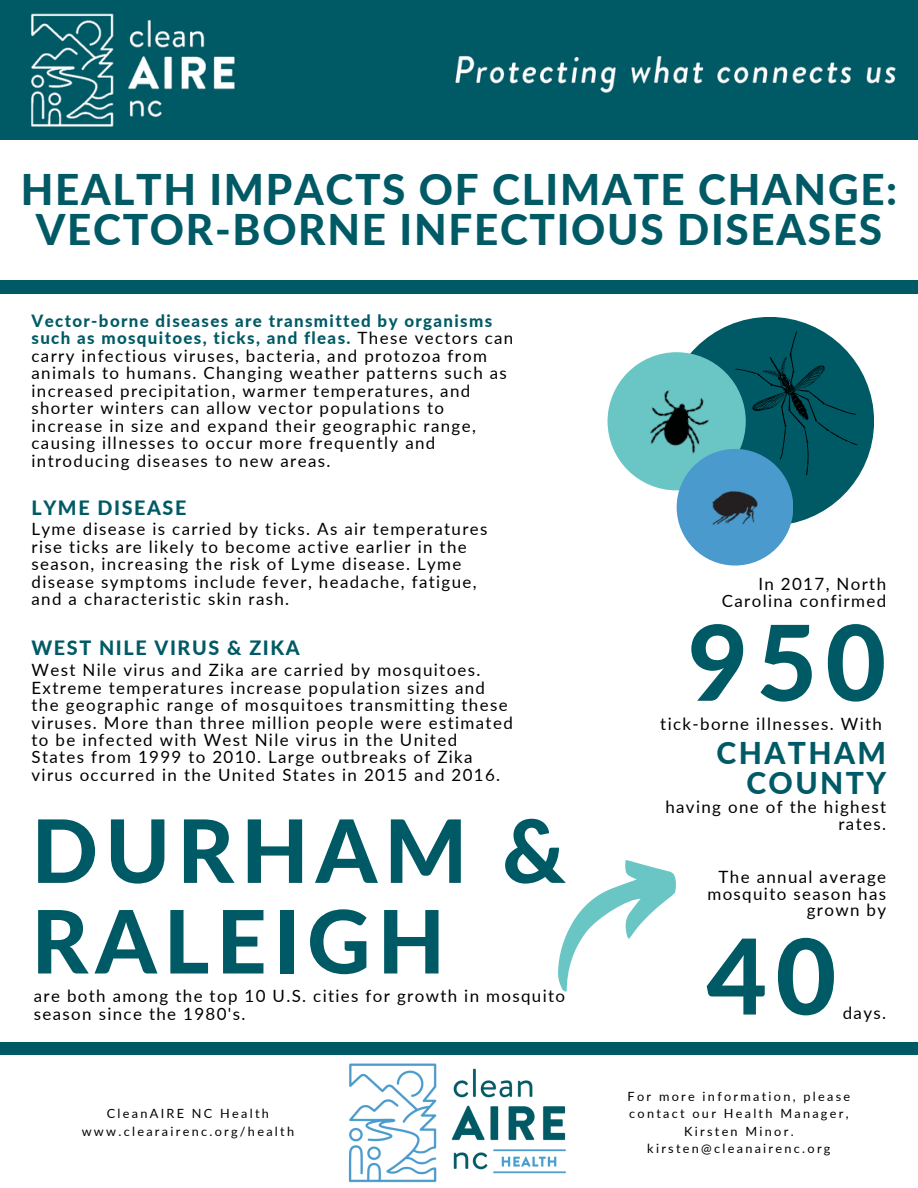
<style>
.page{position:relative;width:918px;height:1188px;background:#fff}
.page>*{position:absolute;margin:0;border:0;box-sizing:border-box;transform-origin:0 0}
.t1{font:800 104.55px "Lato";color:#005a65}
.t2{font:800 87.45px/90.6px "Lato";letter-spacing:.08em;color:#005a65}
.t3{font:800 42.3px/40.5px "Lato";letter-spacing:.04em;color:#005a65;text-align:center}
.t4{font:800 30px "Lato";letter-spacing:.08em;color:#005a65}
.t5{font:800 19.8px "Lato";letter-spacing:.08em;color:#005a65}
.t6{font:16.95px/17.5px "Lato";letter-spacing:.08em;color:#000}
.t7{font:12.75px/17.5px "Lato";letter-spacing:.18em;color:#000;text-align:center}
.s1{font-weight:800;color:#005a65}
</style>
<div class="page">
<div style="left:0;top:281px;width:479px;height:12px;background:#005a65"></div>
<div style="left:448px;top:281px;width:470px;height:12px;background:#005a65"></div>
<div style="left:0;top:1042px;width:478px;height:13px;background:#005a65"></div>
<div style="left:452px;top:1042px;width:466px;height:13px;background:#005a65"></div>
<div style="left:665px;top:317px;width:209px;height:209px;background:#005a65;border-radius:50%"></div>
<div style="left:608px;top:352px;width:138px;height:138px;background:#69c6c5;border-radius:50%"></div>
<div style="left:677px;top:449px;width:116px;height:117px;background:#4a9acd;border-radius:50%"></div>
<svg style="left:731px;top:327px;width:139px;height:157px"></svg>
<img style="left:622px;top:367px;width:109px;height:109px">
<img style="left:712px;top:491px;width:45px;height:34px">
<svg style="left:558px;top:860px;width:118px;height:132px"></svg>
<img style="left:348px;top:1063px;width:218px;height:120px">
<img style="left:0;top:0;width:918px;height:140px">
<p class="t3" style="left:21px;top:168px;width:878px">HEALTH IMPACTS OF CLIMATE CHANGE:<br>VECTOR-BORNE INFECTIOUS DISEASES</p>
<p class="t6" style="left:32px;top:311px;width:483px"><span class="s1">Vector-borne diseases are transmitted by organisms such as mosquitoes, ticks, and fleas.</span> These vectors can carry infectious viruses, bacteria, and protozoa from animals to humans. Changing weather patterns such as increased precipitation, warmer temperatures, and shorter winters can allow vector populations to increase in size and expand their geographic range, causing illnesses to occur more frequently and introducing diseases to new areas.</p>
<p class="t5" style="left:32px;top:495px;width:156px">LYME DISEASE</p>
<p class="t6" style="left:32px;top:520px;width:458px">Lyme disease is carried by ticks. As air temperatures rise ticks are likely to become active earlier in the season, increasing the risk of Lyme disease. Lyme disease symptoms include fever, headache, fatigue,</p>
<p class="t6" style="left:32px;top:590px;width:259px">and a characteristic skin rash.</p>
<p class="t5" style="left:32px;top:636px;width:270px">WEST NILE VIRUS &amp; ZIKA</p>
<p class="t6" style="left:32px;top:661px;width:483px">West Nile virus and Zika are carried by mosquitoes.<br>Extreme temperatures increase population sizes and the geographic range of mosquitoes transmitting these viruses. More than three million people were estimated to be infected with West Nile virus in the United States from 1999 to 2010. Large outbreaks of Zika virus occurred in the United States in 2015 and 2016.</p>
<p class="t2" style="left:32px;top:804px;width:536px">DURHAM &amp;<br>RALEIGH</p>
<p class="t6" style="left:34px;top:987px;width:533px">are both among the top 10 U.S. cities for growth in mosquito season since the 1980's.</p>
<p class="t7" style="left:107px;top:1104px;width:164px">CleanAIRE NC Health</p>
<p class="t7" style="left:82px;top:1122px;width:214px">www.clearairenc.org/health</p>
<p class="t6" style="left:758px;top:575px;width:129px">In 2017, North</p>
<p class="t6" style="left:722px;top:592px;width:166px">Carolina confirmed</p>
<p class="t1" style="left:687px;top:598px;width:200px">950</p>
<p class="t6" style="left:660px;top:715px;width:223px">tick-borne illnesses. With</p>
<p class="t4" style="left:717px;top:735px;width:171px">CHATHAM</p>
<p class="t4" style="left:746px;top:764px;width:141px">COUNTY</p>
<p class="t6" style="left:665px;top:798px;width:222px;line-height:16.6px;text-align:right">having one of the highest rates.</p>
<p class="t6" style="left:707px;top:868px;width:180px;line-height:16.6px;text-align:right">The annual average mosquito season has grown by</p>
<p class="t1" style="left:707px;top:911px;width:131px">40</p>
<p class="t6" style="left:843px;top:1004px;width:45px">days.</p>
<p class="t7" style="left:628px;top:1087px;width:224px">For more information, please contact our Health Manager,<br>Kirsten Minor.</p>
<p class="t7" style="left:647px;top:1139px;width:185px">kirsten@cleanairenc.org</p>
</div>
